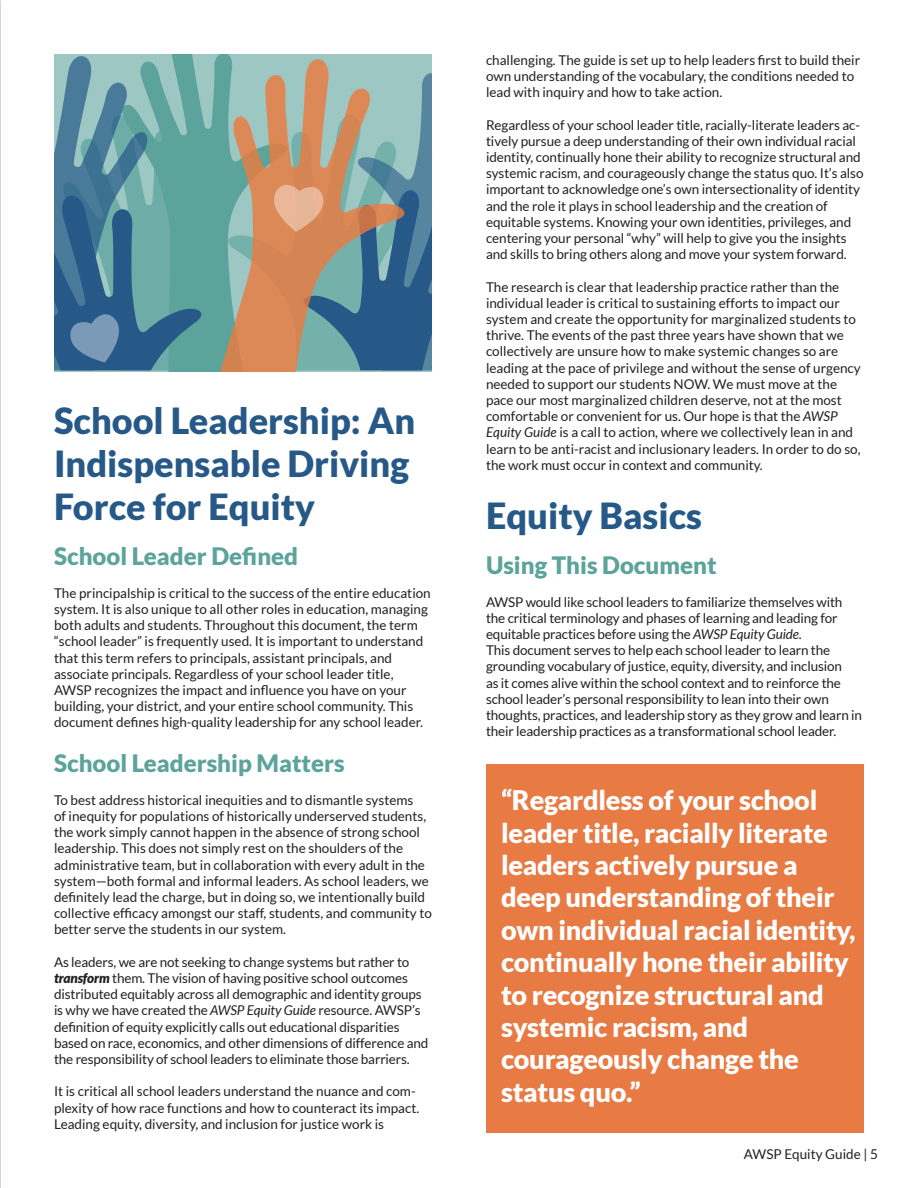
<style>
.page{position:relative;width:918px;height:1188px;background:#fff}
.page>*{position:absolute;margin:0;border:0;box-sizing:border-box;transform-origin:0 0}
.t1{font:900 36px/43.2px "Lato";color:#265988}
.pull_quote{font:900 27px/32.4px "Lato";letter-spacing:-.01em;color:#fff}
.Subhead{font:900 24px "Lato";color:#5ba39b}
.Body_Text{font:13.5px/16.2px "Lato";color:#231f20}
.s1{font-weight:900;font-style:italic}
.s2{font-style:italic}
</style>
<div class="page">
<div style="left:486px;top:765px;width:378px;height:368px;background:#e87a43"></div>
<svg style="left:215px;top:59px;width:189px;height:313px;background:#b5a286"></svg>
<svg style="left:274px;top:64px;width:158px;height:306px;background:#8b928c"></svg>
<svg style="left:54px;top:56px;width:175px;height:314px;background:#5a949e"></svg>
<p class="t1" style="left:54px;top:398px;width:363px">School Leadership: An<br>Indispensable Driving<br>Force for Equity</p>
<p class="Subhead" style="left:54px;top:543px;width:246px">School Leader Defined</p>
<p class="Body_Text" style="left:54px;top:585px;width:378px">The principalship is critical to the success of the entire education system. It is also unique to all other roles in education, managing both adults and students. Throughout this document, the term “school leader” is frequently used. It is important to understand that this term refers to principals, assistant principals, and associate principals. Regardless of your school leader title, AWSP recognizes the impact and influence you have on your building, your district, and your entire school community. This document defines high-quality leadership for any school leader.</p>
<p class="Subhead" style="left:54px;top:750px;width:292px">School Leadership Matters</p>
<p class="Body_Text" style="left:54px;top:792px;width:380px">To best address historical inequities and to dismantle systems<br>of inequity for populations of historically underserved students, the work simply cannot happen in the absence of strong school leadership. This does not simply rest on the shoulders of the administrative team, but in collaboration with every adult in the system—both formal and informal leaders. As school leaders, we definitely lead the charge, but in doing so, we intentionally build collective efficacy amongst our staff, students, and community to better serve the students in our system.</p>
<p class="Body_Text" style="left:54px;top:954px;width:376px">As leaders, we are not seeking to change systems but rather to <span class="s1">transform</span> them. The vision of having positive school outcomes distributed equitably across all demographic and identity groups is why we have created the <span class="s2">AWSP Equity Guide</span> resource. AWSP’s definition of equity explicitly calls out educational disparities based on race, economics, and other dimensions of difference and the responsibility of school leaders to eliminate those barriers.</p>
<p class="Body_Text" style="left:54px;top:1083px;width:367px">It is critical all school leaders understand the nuance and com&shy;plexity of how race functions and how to counteract its impact.<br>Leading equity, diversity, and inclusion for justice work is</p>
<p class="Body_Text" style="left:486px;top:52px;width:376px">challenging. The guide is set up to help leaders first to build their own understanding of the vocabulary, the conditions needed to lead with inquiry and how to take action.</p>
<p class="Body_Text" style="left:486px;top:117px;width:379px">Regardless of your school leader title, racially-literate leaders ac&shy;tively pursue a deep understanding of their own individual racial identity, continually hone their ability to recognize structural and systemic racism, and courageously change the status quo. It’s also important to acknowledge one’s own intersectionality of identity and the role it plays in school leadership and the creation of equitable systems. Knowing your own identities, privileges, and centering your personal “why” will help to give you the insights and skills to bring others along and move your system forward.</p>
<p class="Body_Text" style="left:486px;top:279px;width:376px">The research is clear that leadership practice rather than the individual leader is critical to sustaining efforts to impact our system and create the opportunity for marginalized students to thrive. The events of the past three years have shown that we collectively are unsure how to make systemic changes so are leading at the pace of privilege and without the sense of urgency needed to support our students NOW. We must move at the pace our most marginalized children deserve, not at the most comfortable or convenient for us. Our hope is that the <span class="s2">AWSP Equity Guide</span> is a call to action, where we collectively lean in and learn to be anti-racist and inclusionary leaders. In order to do so, the work must occur in context and community.</p>
<p class="t1" style="left:486px;top:494px;width:218px">Equity Basics</p>
<p class="Subhead" style="left:486px;top:551px;width:232px">Using This Document</p>
<p class="Body_Text" style="left:486px;top:594px;width:378px">AWSP would like school leaders to familiarize themselves with the critical terminology and phases of learning and leading for equitable practices before using the <span class="s2">AWSP Equity Guide</span>.<br>This document serves to help each school leader to learn the grounding vocabulary of justice, equity, diversity, and inclusion<br>as it comes alive within the school context and to reinforce the school leader’s personal responsibility to lean into their own thoughts, practices, and leadership story as they grow and learn in their leadership practices as a transformational school leader.</p>
<p class="pull_quote" style="left:501px;top:784px;width:356px">“Regardless of your school leader title, racially literate leaders actively pursue a deep understanding of their own individual racial identity, continually hone their ability to recognize structural and systemic racism, and courageously change the status quo.”</p>
<p class="Body_Text" style="left:744px;top:1146px;width:135px">AWSP Equity Guide | 5</p>
</div>
